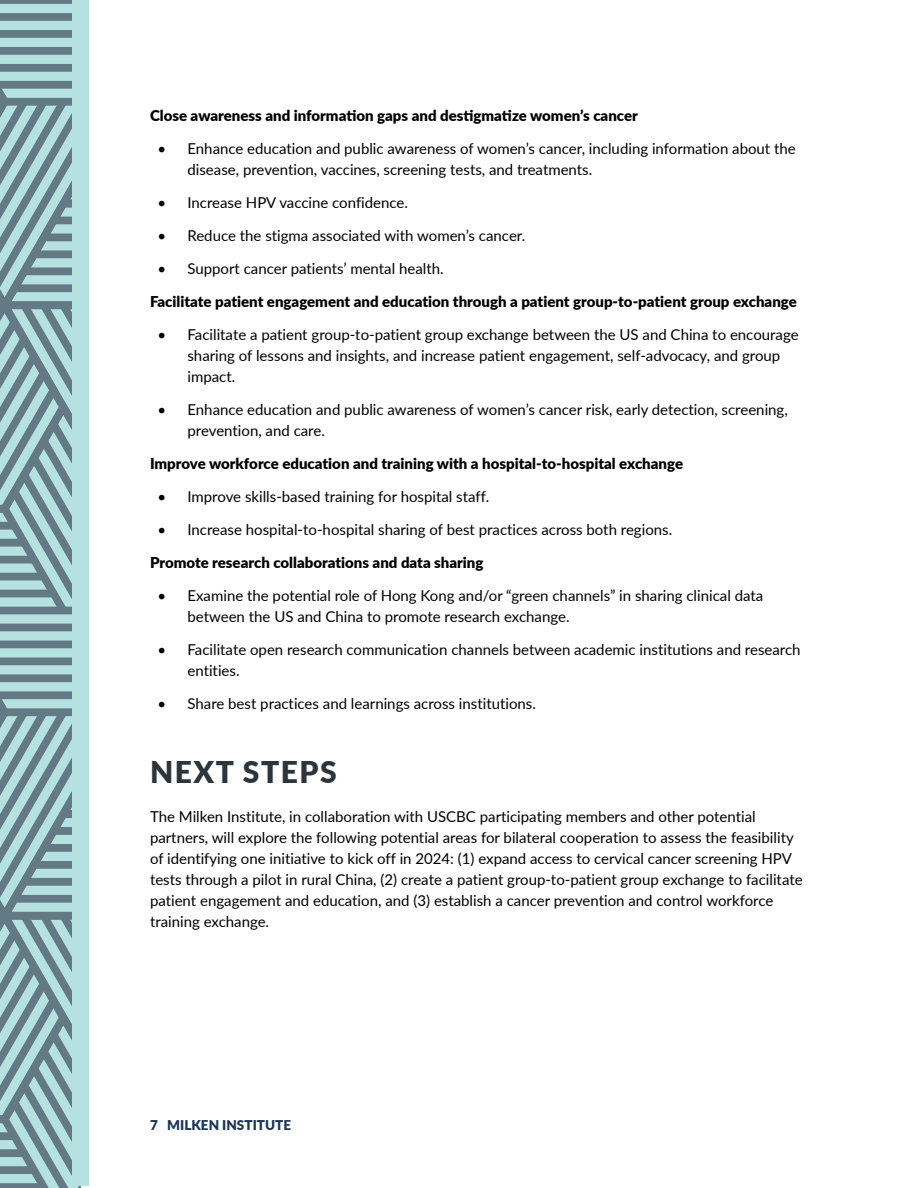
<style>
.page{position:relative;width:918px;height:1188px;background:#fff}
.page>*{position:absolute;margin:0;border:0;box-sizing:border-box;transform-origin:0 0}
.t1{font:900 30px "Lato";letter-spacing:.05em;color:#2c363a}
.t2{font:15px/21px "Lato";color:#000}
.t3{font:900 15px "Lato";color:#000}
.t4{font:900 13.5px "Lato";color:#1c3657}
</style>
<div class="page">
<svg style="left:0;top:0;width:80px;height:1188px;background:#8daeb2"></svg>
<div style="left:72px;top:0;width:17px;height:1186px;background:#b6e1e1"></div>
<p class="t3" style="left:150px;top:105px;width:489px">Close awareness and information gaps and destigmatize women’s cancer</p>
<p class="t2" style="left:188px;top:138px;width:610px;text-indent:-30px">• Enhance education and public awareness of women’s cancer, including information about the disease, prevention, vaccines, screening tests, and treatments.</p>
<p class="t2" style="left:158px;top:192px;width:252px">• Increase HPV vaccine confidence.</p>
<p class="t2" style="left:158px;top:225px;width:369px">• Reduce the stigma associated with women’s cancer.</p>
<p class="t2" style="left:158px;top:258px;width:288px">• Support cancer patients’ mental health.</p>
<p class="t3" style="left:150px;top:291px;width:648px">Facilitate patient engagement and education through a patient group-to-patient group exchange</p>
<p class="t2" style="left:188px;top:324px;width:613px;text-indent:-30px">• Facilitate a patient group-to-patient group exchange between the US and China to encourage sharing of lessons and insights, and increase patient engagement, self-advocacy, and group impact.</p>
<p class="t2" style="left:188px;top:399px;width:602px;text-indent:-30px">• Enhance education and public awareness of women’s cancer risk, early detection, screening, prevention, and care.</p>
<p class="t3" style="left:150px;top:453px;width:535px">Improve workforce education and training with a hospital-to-hospital exchange</p>
<p class="t2" style="left:158px;top:486px;width:333px">• Improve skills-based training for hospital staff.</p>
<p class="t2" style="left:158px;top:519px;width:516px">• Increase hospital-to-hospital sharing of best practices across both regions.</p>
<p class="t3" style="left:150px;top:552px;width:335px">Promote research collaborations and data sharing</p>
<p class="t2" style="left:188px;top:585px;width:577px;text-indent:-30px">• Examine the potential role of Hong Kong and/or “green channels” in sharing clinical data between the US and China to promote research exchange.</p>
<p class="t2" style="left:188px;top:639px;width:615px;text-indent:-30px">• Facilitate open research communication channels between academic institutions and research entities.</p>
<p class="t2" style="left:158px;top:693px;width:380px">• Share best practices and learnings across institutions.</p>
<h1 class="t1" style="left:150px;top:749px;width:188px">NEXT STEPS</h1>
<p class="t2" style="left:150px;top:805px;width:654px">The Milken Institute, in collaboration with USCBC participating members and other potential partners, will explore the following potential areas for bilateral cooperation to assess the feasibility of identifying one initiative to kick off in 2024: (1) expand access to cervical cancer screening HPV tests through a pilot in rural China, (2) create a patient group-to-patient group exchange to facilitate patient engagement and education, and (3) establish a cancer prevention and control workforce training exchange.</p>
<p class="t4" style="left:150px;top:1115px;width:143px">7 MILKEN INSTITUTE</p>
</div>
